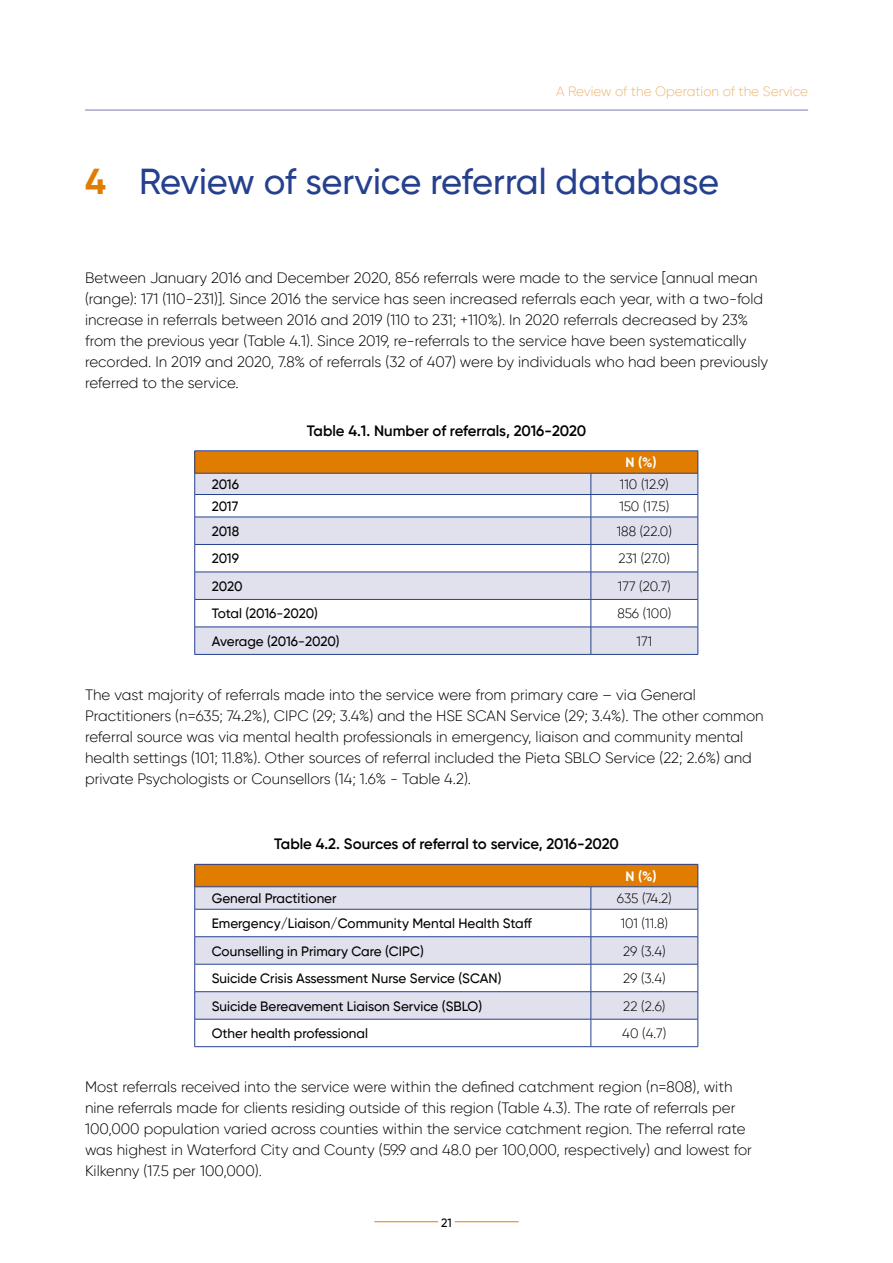
<style>
.page{position:relative;width:893px;height:1263px;background:#fff}
.page>*{position:absolute;margin:0;border:0;box-sizing:border-box;transform-origin:0 0}
.t1{font:500 36px "Gilroy";color:#25408f}
.t2{font:300 15px/21px "Gilroy";color:#000}
.t3{font:600 15px "Gilroy";letter-spacing:-.01em;color:#000}
.t4{font:500 13.5px "Gilroy";color:#000}
.t5{font:300 13.5px "Gilroy";color:#000}
.t6{font:300 13.5px "Gilroy";color:#eeb773}
.t7{font:700 13.5px "Gilroy";color:#fff}
.t8{font:500 12px "Gilroy";color:#000}
.s1{font-weight:700;color:#e07c00}
</style>
<div class="page">
<hr style="left:374px;top:1221px;width:64px;height:1px;background:#e07c00">
<hr style="left:455px;top:1221px;width:64px;height:1px;background:#e07c00">
<hr style="left:85px;top:110px;width:723px;height:1px;background:#777ab1">
<div style="left:195px;top:451px;width:503px;height:22px;background:#e07c00"></div>
<div style="left:195px;top:474px;width:503px;height:180px;background:#e1e0ed"></div>
<svg style="left:195px;top:495px;width:503px;height:132px"></svg>
<hr style="left:195px;top:450px;width:396px;height:1px;background:#25408f">
<hr style="left:591px;top:450px;width:107px;height:1px;background:#25408f">
<hr style="left:195px;top:473px;width:396px;height:1px;background:#25408f">
<hr style="left:591px;top:473px;width:107px;height:1px;background:#25408f">
<hr style="left:195px;top:494px;width:396px;height:1px;background:#25408f">
<hr style="left:591px;top:494px;width:107px;height:1px;background:#25408f">
<hr style="left:195px;top:517px;width:396px;height:1px;background:#25408f">
<hr style="left:591px;top:517px;width:107px;height:1px;background:#25408f">
<hr style="left:195px;top:544px;width:396px;height:1px;background:#25408f">
<hr style="left:591px;top:544px;width:107px;height:1px;background:#25408f">
<hr style="left:195px;top:572px;width:396px;height:1px;background:#25408f">
<hr style="left:591px;top:572px;width:107px;height:1px;background:#25408f">
<hr style="left:195px;top:599px;width:396px;height:1px;background:#25408f">
<hr style="left:591px;top:599px;width:107px;height:1px;background:#25408f">
<hr style="left:195px;top:627px;width:396px;height:1px;background:#25408f">
<svg style="left:194px;top:451px;width:1px;height:203px"></svg>
<hr style="left:591px;top:627px;width:107px;height:1px;background:#25408f">
<svg style="left:591px;top:473px;width:1px;height:181px"></svg>
<svg style="left:698px;top:451px;width:1px;height:203px"></svg>
<hr style="left:195px;top:654px;width:396px;height:1px;background:#25408f">
<hr style="left:591px;top:654px;width:107px;height:1px;background:#25408f">
<div style="left:195px;top:864px;width:503px;height:23px;background:#e07c00"></div>
<svg style="left:195px;top:887px;width:503px;height:22px;background:#dcdcea"></svg>
<svg style="left:195px;top:910px;width:503px;height:136px"></svg>
<hr style="left:195px;top:864px;width:396px;height:1px;background:#25408f">
<hr style="left:591px;top:864px;width:107px;height:1px;background:#25408f">
<hr style="left:195px;top:886px;width:396px;height:1px;background:#25408f">
<hr style="left:591px;top:886px;width:107px;height:1px;background:#25408f">
<hr style="left:195px;top:909px;width:396px;height:1px;background:#25408f">
<hr style="left:591px;top:909px;width:107px;height:1px;background:#25408f">
<hr style="left:195px;top:936px;width:396px;height:1px;background:#25408f">
<hr style="left:591px;top:936px;width:107px;height:1px;background:#25408f">
<hr style="left:195px;top:964px;width:396px;height:1px;background:#25408f">
<hr style="left:591px;top:964px;width:107px;height:1px;background:#25408f">
<hr style="left:195px;top:991px;width:396px;height:1px;background:#25408f">
<hr style="left:591px;top:991px;width:107px;height:1px;background:#25408f">
<hr style="left:195px;top:1019px;width:396px;height:1px;background:#25408f">
<svg style="left:194px;top:864px;width:1px;height:182px"></svg>
<hr style="left:591px;top:1019px;width:107px;height:1px;background:#25408f">
<svg style="left:591px;top:887px;width:1px;height:159px"></svg>
<svg style="left:698px;top:864px;width:1px;height:182px"></svg>
<hr style="left:195px;top:1046px;width:396px;height:1px;background:#25408f">
<hr style="left:591px;top:1046px;width:107px;height:1px;background:#25408f">
<p class="t6" style="left:556px;top:83px;width:254px">A Review of the Operation of the Service</p>
<h1 class="t1" style="left:85px;top:159px;width:636px"><span class="s1">4</span> Review of service referral database</h1>
<p class="t2" style="left:85px;top:268px;width:685px">Between January 2016 and December 2020, 856 referrals were made to the service [annual mean (range): 171 (110-231)]. Since 2016 the service has seen increased referrals each year, with a two-fold increase in referrals between 2016 and 2019 (110 to 231; +110%). In 2020 referrals decreased by 23% from the previous year (Table 4.1). Since 2019, re-referrals to the service have been systematically recorded. In 2019 and 2020, 7.8% of referrals (32 of 407) were by individuals who had been previously referred to the service.</p>
<p class="t3" style="left:307px;top:421px;width:281px">Table 4.1. Number of referrals, 2016-2020</p>
<p class="t7" style="left:626px;top:454px;width:33px">N (%)</p>
<p class="t4" style="left:212px;top:476px;width:29px">2016</p>
<p class="t5" style="left:620px;top:476px;width:50px">110 (12.9)</p>
<p class="t4" style="left:212px;top:498px;width:28px">2017</p>
<p class="t5" style="left:619px;top:498px;width:51px">150 (17.5)</p>
<p class="t4" style="left:212px;top:523px;width:29px">2018</p>
<p class="t5" style="left:617px;top:523px;width:57px">188 (22.0)</p>
<p class="t4" style="left:212px;top:550px;width:29px">2019</p>
<p class="t5" style="left:619px;top:550px;width:53px">231 (27.0)</p>
<p class="t4" style="left:212px;top:578px;width:32px">2020</p>
<p class="t5" style="left:618px;top:578px;width:54px">177 (20.7)</p>
<p class="t4" style="left:212px;top:605px;width:108px">Total (2016-2020)</p>
<p class="t5" style="left:617px;top:605px;width:55px">856 (100)</p>
<p class="t4" style="left:212px;top:633px;width:129px">Average (2016-2020)</p>
<p class="t5" style="left:637px;top:633px;width:17px">171</p>
<p class="t2" style="left:85px;top:684px;width:680px">The vast majority of referrals made into the service were from primary care – via General Practitioners (n=635; 74.2%), CIPC (29; 3.4%) and the HSE SCAN Service (29; 3.4%). The other common referral source was via mental health professionals in emergency, liaison and community mental health settings (101; 11.8%). Other sources of referral included the Pieta SBLO Service (22; 2.6%) and private Psychologists or Counsellors (14; 1.6% - Table 4.2).</p>
<p class="t3" style="left:274px;top:834px;width:346px">Table 4.2. Sources of referral to service, 2016-2020</p>
<p class="t7" style="left:626px;top:868px;width:33px">N (%)</p>
<p class="t4" style="left:212px;top:890px;width:126px">General Practitioner</p>
<p class="t5" style="left:617px;top:890px;width:56px">635 (74.2)</p>
<p class="t4" style="left:212px;top:915px;width:322px">Emergency/Liaison/Community Mental Health Staff</p>
<p class="t5" style="left:621px;top:915px;width:49px">101 (11.8)</p>
<p class="t4" style="left:212px;top:943px;width:214px">Counselling in Primary Care (CIPC)</p>
<p class="t5" style="left:623px;top:943px;width:44px">29 (3.4)</p>
<p class="t4" style="left:212px;top:970px;width:291px">Suicide Crisis Assessment Nurse Service (SCAN)</p>
<p class="t5" style="left:623px;top:970px;width:44px">29 (3.4)</p>
<p class="t4" style="left:212px;top:998px;width:272px">Suicide Bereavement Liaison Service (SBLO)</p>
<p class="t5" style="left:623px;top:998px;width:44px">22 (2.6)</p>
<p class="t4" style="left:212px;top:1025px;width:158px">Other health professional</p>
<p class="t5" style="left:622px;top:1025px;width:46px">40 (4.7)</p>
<p class="t2" style="left:85px;top:1076px;width:668px">Most referrals received into the service were within the defined catchment region (n=808), with nine referrals made for clients residing outside of this region (Table 4.3). The rate of referrals per 100,000 population varied across counties within the service catchment region. The referral rate was highest in Waterford City and County (59.9 and 48.0 per 100,000, respectively) and lowest for Kilkenny (17.5 per 100,000).</p>
<p class="t8" style="left:441px;top:1215px;width:12px">21</p>
</div>
